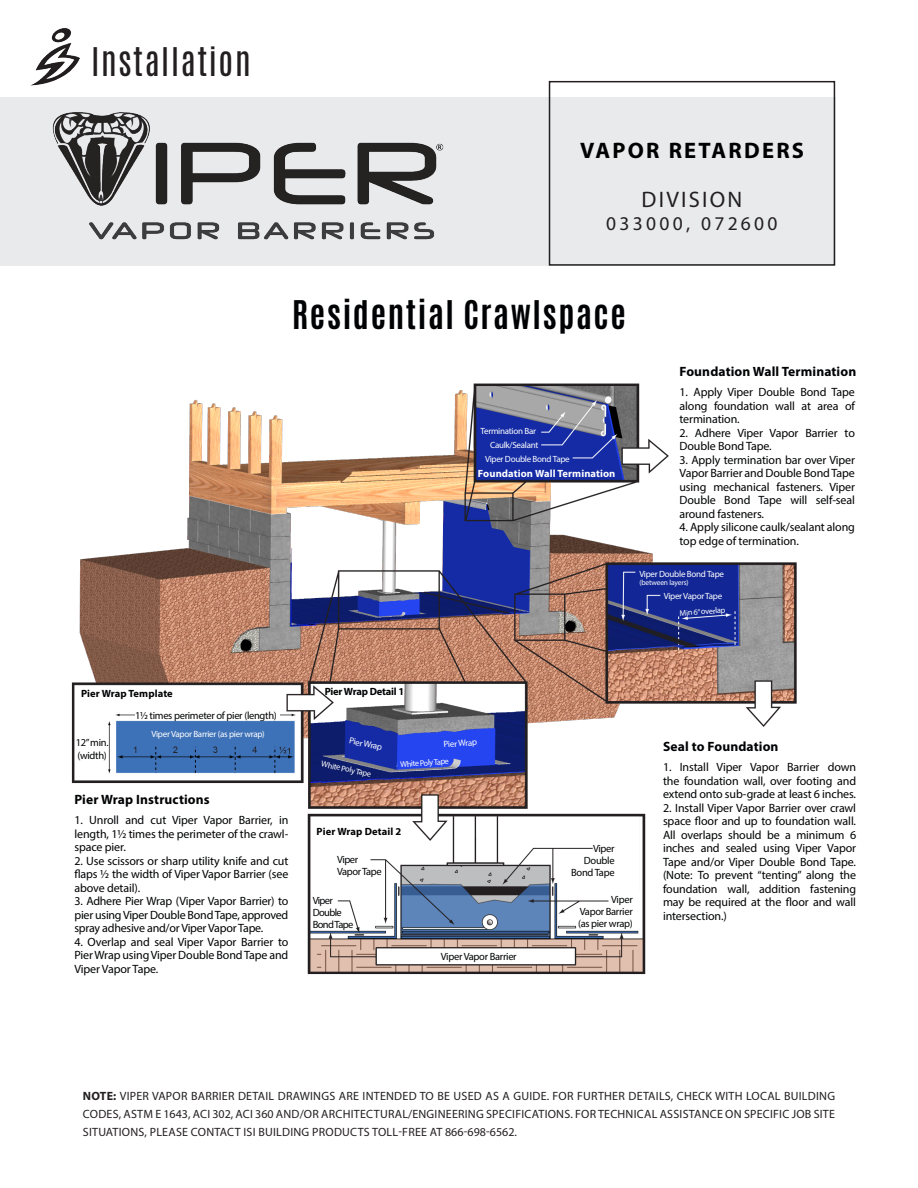
<style>
.page{position:relative;width:918px;height:1188px;background:#fff}
.page>*{position:absolute;margin:0;border:0;box-sizing:border-box;transform-origin:0 0}
.t1{font:700 33px "Antonio";letter-spacing:.05em;color:#010203}
.t2{font:33px "Antonio";letter-spacing:.05em;color:#231f20}
.t3{font:700 22.5px "Myriad Pro";letter-spacing:.1em;color:#000}
.t4{font:22.5px "Myriad Pro";letter-spacing:.1em;color:#231f20}
.t5{font:19.5px "Myriad Pro";letter-spacing:.17em;color:#231f20}
.t6{font:700 13.5px "Myriad Pro";letter-spacing:.01em;color:#010203}
.t7{font:12px/13.5px "Myriad Pro";letter-spacing:-.01em;color:#010203;text-align:justify}
.t8{font:12px/18px "Myriad Pro";letter-spacing:.02em;color:#231f20;text-align:justify}
.t9{font:10.5px/13.5px "Myriad Pro";letter-spacing:-.03em;color:#010203}
.t10{font:700 10.5px "Myriad Pro";color:#010203}
.t11{font:700 10.5px "Myriad Pro";letter-spacing:.01em;color:#fff}
.t12{font:700 10.5px "Myriad Pro";letter-spacing:-.02em;color:#010203}
.t13{font:10.5px "Myriad Pro";letter-spacing:-.06em;color:#010203}
.t14{font:9px "Myriad Pro";letter-spacing:-.03em;color:#fff}
.t15{font:8.25px "Myriad Pro";color:#fff}
.t16{font:7.5px "Myriad Pro";letter-spacing:-.02em;color:#fff}
.s1{font-weight:700}
</style>
<div class="page">
<div style="left:0;top:97px;width:835px;height:169px;background:#e8eaec"></div>
<img style="left:30px;top:28px;width:50px;height:58px">
<img style="left:52px;top:112px;width:392px;height:128px">
<div style="left:549px;top:81px;width:286px;height:185px;border:2px solid #231f20"></div>
<img style="left:71px;top:383px;width:726px;height:592px">
<div style="left:135px;top:711px;width:144px;height:8px;background:#fff"></div>
<div style="left:407px;top:952px;width:144px;height:8px;background:#fff"></div>
<h1 class="t2" style="left:91px;top:38px;width:161px">Installation</h1>
<h2 class="t3" style="left:580px;top:136px;width:225px">VAPOR RETARDERS</h2>
<h2 class="t4" style="left:642px;top:185px;width:102px">DIVISION</h2>
<h3 class="t5" style="left:606px;top:211px;width:173px">033000, 072600</h3>
<p class="t1" style="left:292px;top:290px;width:335px">Residential Crawlspace</p>
<p class="t14" style="left:481px;top:426px;width:57px">Termination Bar</p>
<p class="t14" style="left:490px;top:440px;width:50px">Caulk/Sealant</p>
<p class="t14" style="left:485px;top:453px;width:86px">Viper Double Bond Tape</p>
<p class="t11" style="left:478px;top:467px;width:139px">Foundation Wall Termination</p>
<p class="t6" style="left:680px;top:363px;width:178px">Foundation Wall Termination</p>
<p class="t7" style="left:680px;top:385px;width:177px">1. Apply Viper Double Bond Tape along foundation wall at area of termination.</p>
<p class="t7" style="left:680px;top:426px;width:177px">2. Adhere Viper Vapor Barrier to<br>Double Bond Tape.</p>
<p class="t7" style="left:680px;top:453px;width:177px">3. Apply termination bar over Viper Vapor Barrier and Double Bond Tape using mechanical fasteners. Viper Double Bond Tape will self-seal around fasteners.</p>
<p class="t7" style="left:680px;top:520px;width:177px">4. Apply silicone caulk/sealant along top edge of termination.</p>
<p class="t14" style="left:639px;top:568px;width:86px">Viper Double Bond Tape</p>
<p class="t14" style="left:664px;top:591px;width:60px">Viper Vapor Tape</p>
<p class="t15" style="left:679px;top:608px;width:47px;rotate:-4deg">Min 6” overlap</p>
<p class="t16" style="left:639px;top:578px;width:51px">(between layers)</p>
<p class="t10" style="left:81px;top:687px;width:93px">Pier Wrap Template</p>
<p class="t9" style="left:135px;top:708px;width:143px">1½ times perimeter of pier (length)</p>
<p class="t14" style="left:152px;top:728px;width:115px">Viper Vapor Barrier (as pier wrap)</p>
<p class="t9" style="left:76px;top:735px;width:34px">12” min. (width)</p>
<p class="t6" style="left:74px;top:791px;width:137px">Pier Wrap Instructions</p>
<p class="t7" style="left:74px;top:813px;width:215px">1. Unroll and cut Viper Vapor Barrier, in length, 1½ times the perimeter of the crawl&shy;space pier.</p>
<p class="t7" style="left:74px;top:854px;width:215px">2. Use scissors or sharp utility knife and cut flaps ½ the width of Viper Vapor Barrier (see above detail).</p>
<p class="t7" style="left:74px;top:894px;width:215px">3. Adhere Pier Wrap (Viper Vapor Barrier) to pier using Viper Double Bond Tape, approved spray adhesive and/or Viper Vapor Tape.</p>
<p class="t7" style="left:74px;top:935px;width:215px">4. Overlap and seal Viper Vapor Barrier to Pier Wrap using Viper Double Bond Tape and Viper Vapor Tape.</p>
<p class="t12" style="left:325px;top:685px;width:81px">Pier Wrap Detail 1</p>
<p class="t14" style="left:351px;top:735px;width:35px;rotate:12deg">Pier Wrap</p>
<p class="t14" style="left:443px;top:739px;width:35px;rotate:-4deg">Pier Wrap</p>
<p class="t15" style="left:323px;top:759px;width:52px;rotate:12deg">White Poly Tape</p>
<p class="t15" style="left:400px;top:759px;width:50px;rotate:-4deg">White Poly Tape</p>
<p class="t10" style="left:317px;top:824px;width:86px">Pier Wrap Detail 2</p>
<p class="t9" style="left:337px;top:853px;width:23px">Viper</p>
<p class="t9" style="left:337px;top:865px;width:46px">Vapor Tape</p>
<p class="t9" style="left:313px;top:894px;width:22px">Viper</p>
<p class="t9" style="left:313px;top:906px;width:31px">Double</p>
<p class="t13" style="left:313px;top:918px;width:42px">Bond Tape</p>
<p class="t9" style="left:441px;top:949px;width:77px">Viper Vapor Barrier</p>
<p class="t9" style="left:593px;top:842px;width:23px">Viper</p>
<p class="t9" style="left:584px;top:854px;width:32px">Double</p>
<p class="t9" style="left:571px;top:866px;width:45px">Bond Tape</p>
<p class="t9" style="left:611px;top:893px;width:23px">Viper</p>
<p class="t9" style="left:580px;top:905px;width:55px">Vapor Barrier</p>
<p class="t9" style="left:578px;top:917px;width:56px">(as pier wrap)</p>
<p class="t6" style="left:663px;top:738px;width:117px">Seal to Foundation</p>
<p class="t7" style="left:663px;top:760px;width:195px">1. Install Viper Vapor Barrier down the foundation wall, over footing and extend onto sub-grade at least 6 inches.</p>
<p class="t7" style="left:663px;top:801px;width:195px">2. Install Viper Vapor Barrier over crawl space floor and up to foundation wall.<br>All overlaps should be a minimum 6 inches and sealed using Viper Vapor Tape and/or Viper Double Bond Tape. (Note: To prevent “tenting” along the foundation wall, addition fastening may be required at the floor and wall intersection.)</p>
<p class="t8" style="left:83px;top:1087px;width:754px"><span class="s1">NOTE:</span> VIPER VAPOR BARRIER DETAIL DRAWINGS ARE INTENDED TO BE USED AS A GUIDE. FOR FURTHER DETAILS, CHECK WITH LOCAL BUILDING CODES, ASTM E 1643, ACI 302, ACI 360 AND/OR ARCHITECTURAL/ENGINEERING SPECIFICATIONS. FOR TECHNICAL ASSISTANCE ON SPECIFIC JOB SITE SITUATIONS, PLEASE CONTACT ISI BUILDING PRODUCTS TOLL-FREE AT 866-698-6562.</p>
</div>
